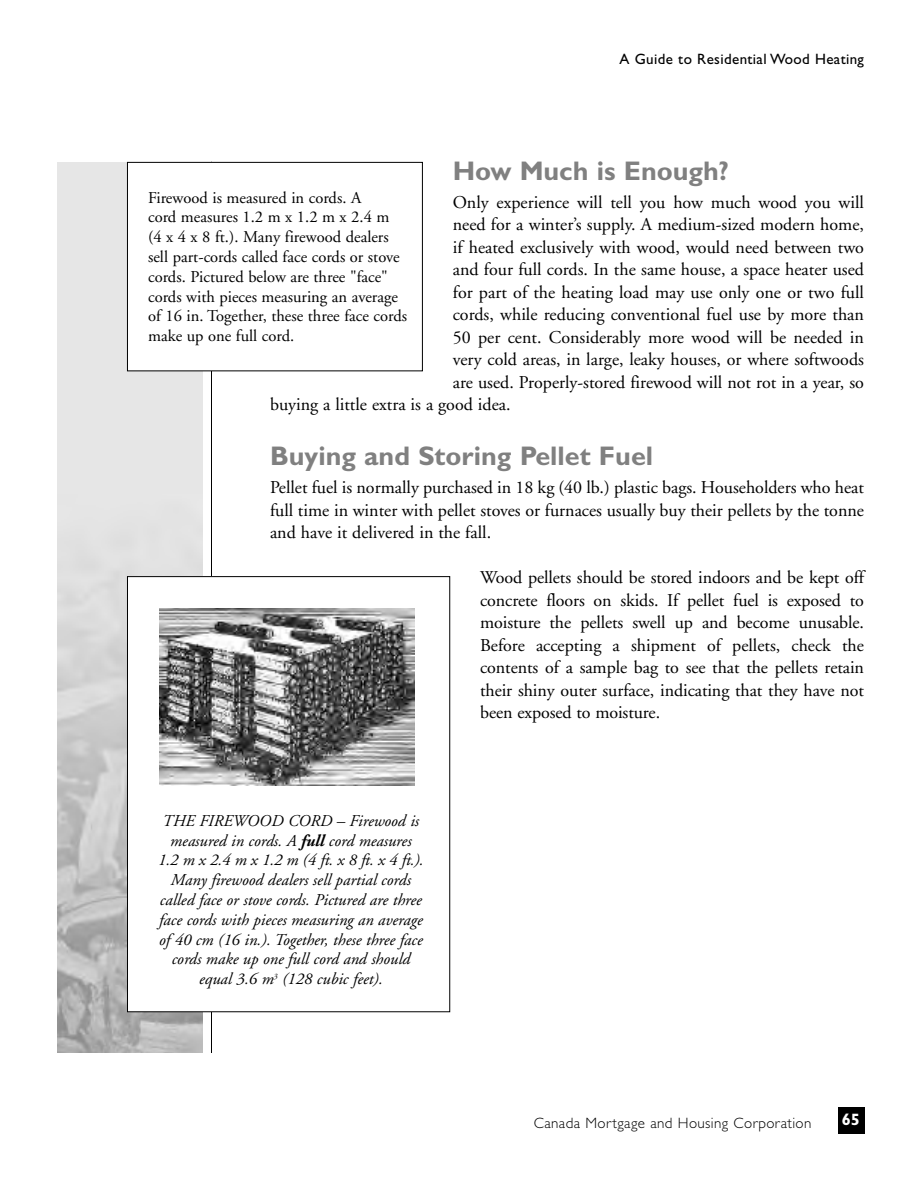
<style>
.page{position:relative;width:918px;height:1188px;background:#fff}
.page>*{position:absolute;margin:0;border:0;box-sizing:border-box;transform-origin:0 0}
.t1{font:700 27px "Gill Sans Std";color:#808080}
.t2{font:18px/22.5px "Adobe Garamond";color:#000;text-align:justify}
.t3{font:italic 16.5px/19.8px "Adobe Garamond";color:#000;text-align:center}
.t4{font:16.5px/19.8px "Adobe Garamond";color:#000}
.t5{font:700 16.5px "Gill Sans Std";color:#fff}
.t6{font:300 15px "Gill Sans Std";letter-spacing:.025em;color:#000}
.t7{font:15px "Gill Sans Std";letter-spacing:.025em;color:#000}
.s1{font-weight:700}
</style>
<div class="page">
<div style="left:838px;top:1107px;width:27px;height:27px;background:#000"></div>
<hr style="left:211px;top:162px;width:1px;height:891px;background:#000">
<div style="left:57px;top:162px;width:146px;height:891px;background:#e6e6e6"></div>
<img style="left:57px;top:564px;width:146px;height:489px">
<div style="left:127px;top:162px;width:295px;height:209px;background:#fff"></div>
<div style="left:127px;top:162px;width:296px;height:209px;border:1px solid #000"></div>
<div style="left:127px;top:577px;width:323px;height:435px;background:#fff"></div>
<div style="left:127px;top:576px;width:323px;height:436px;border:1px solid #000"></div>
<img style="left:160px;top:609px;width:254px;height:176px">
<p class="t7" style="left:619px;top:53px;width:246px">A Guide to Residential Wood Heating</p>
<h1 class="t1" style="left:453px;top:161px;width:278px">How Much is Enough?</h1>
<p class="t2" style="left:453px;top:193px;width:413px">Only experience will tell you how much wood you will</p>
<p class="t2" style="left:453px;top:215px;width:413px">need for a winter’s supply. A medium-sized modern home,</p>
<p class="t2" style="left:453px;top:238px;width:413px">if heated exclusively with wood, would need between two</p>
<p class="t2" style="left:453px;top:260px;width:413px">and four full cords. In the same house, a space heater used</p>
<p class="t2" style="left:453px;top:283px;width:413px">for part of the heating load may use only one or two full</p>
<p class="t2" style="left:453px;top:305px;width:413px">cords, while reducing conventional fuel use by more than</p>
<p class="t2" style="left:453px;top:328px;width:413px">50 per cent. Considerably more wood will be needed in</p>
<p class="t2" style="left:453px;top:350px;width:413px">very cold areas, in large, leaky houses, or where softwoods</p>
<p class="t2" style="left:453px;top:373px;width:413px">are used. Properly-stored firewood will not rot in a year, so</p>
<p class="t2" style="left:270px;top:395px;width:242px">buying a little extra is a good idea.</p>
<h1 class="t1" style="left:270px;top:446px;width:385px">Buying and Storing Pellet Fuel</h1>
<p class="t2" style="left:270px;top:478px;width:596px">Pellet fuel is normally purchased in 18 kg (40 lb.) plastic bags. Householders who heat full time in winter with pellet stoves or furnaces usually buy their pellets by the tonne and have it delivered in the fall.</p>
<p class="t2" style="left:480px;top:568px;width:385px">Wood pellets should be stored indoors and be kept off concrete floors on skids. If pellet fuel is exposed to moisture the pellets swell up and become unusable.<br>Before accepting a shipment of pellets, check the contents of a sample bag to see that the pellets retain their shiny outer surface, indicating that they have not been exposed to moisture.</p>
<p class="t4" style="left:148px;top:189px;width:260px">Firewood is measured in cords. A<br>cord measures 1.2 m x 1.2 m x 2.4 m (4 x 4 x 8 ft.). Many firewood dealers sell part-cords called face cords or stove cords. Pictured below are three "face" cords with pieces measuring an average of 16 in. Together, these three face cords make up one full cord.</p>
<p class="t3" style="left:158px;top:812px;width:267px">THE FIREWOOD CORD – Firewood is measured in cords. A <span class="s1">full</span> cord measures 1.2 m x 2.4 m x 1.2 m (4 ft. x 8 ft. x 4 ft.).<br>Many firewood dealers sell partial cords called face or stove cords. Pictured are three face cords with pieces measuring an average of 40 cm (16 in.). Together, these three face cords make up one full cord and should equal 3.6 m<sup>3</sup> (128 cubic feet).</p>
<p class="t6" style="left:534px;top:1117px;width:279px">Canada Mortgage and Housing Corporation</p>
<p class="t5" style="left:842px;top:1114px;width:20px">65</p>
</div>
